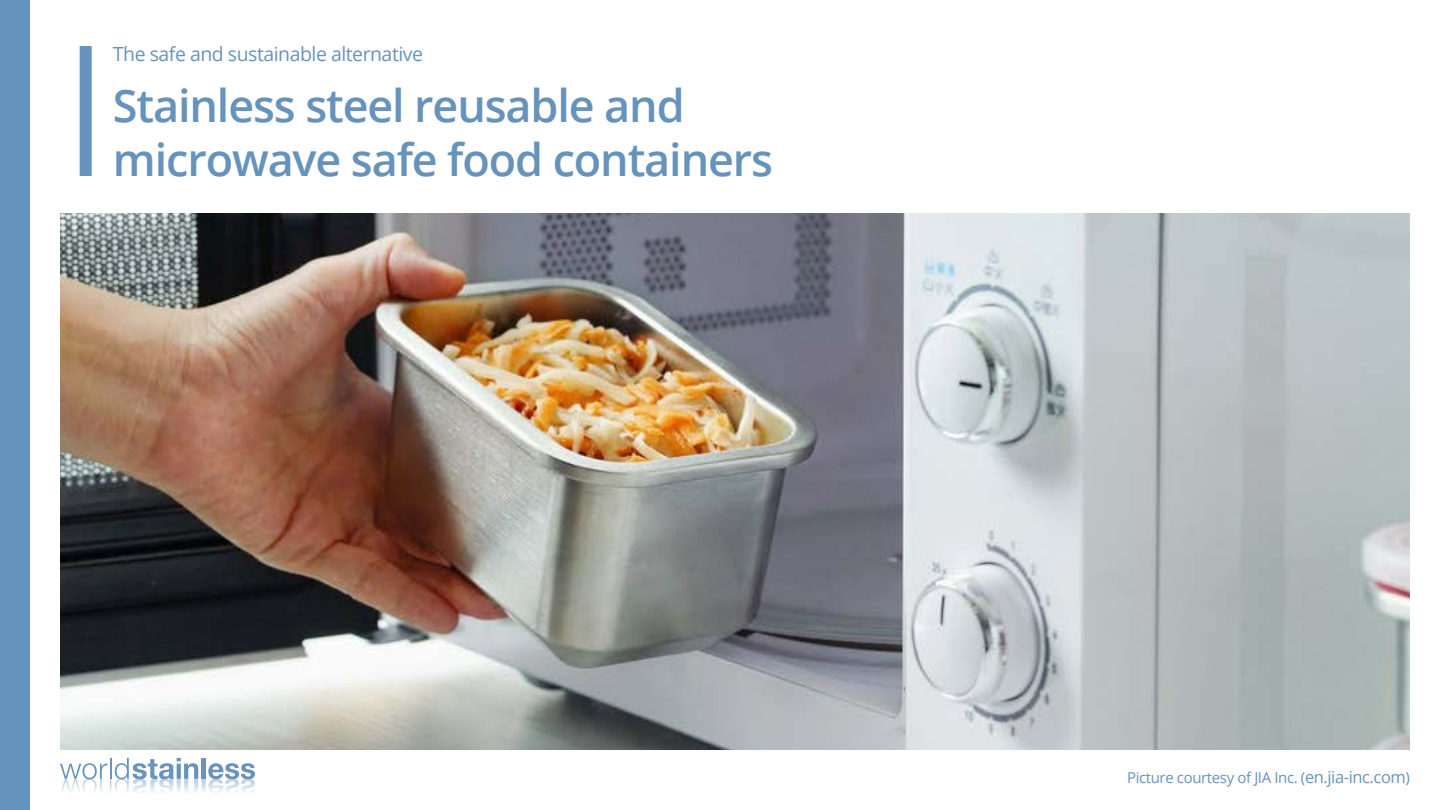
<style>
.page{position:relative;width:1440px;height:810px;background:#fff}
.page>*{position:absolute;margin:0;border:0;box-sizing:border-box;transform-origin:0 0}
.t1{font:600 45px/54px "Open Sans";letter-spacing:-.025em;color:#6693bc}
.t2{font:19.5px "Open Sans";letter-spacing:-.025em;color:#6693bc}
.t3{font:15px "Open Sans";letter-spacing:-.025em;color:#6693bc}
.s1{font-size:16.5px}
</style>
<div class="page">
<img style="left:60px;top:213px;width:1350px;height:537px">
<div style="left:0;top:0;width:30px;height:810px;background:#6693bc"></div>
<svg style="left:60px;top:758px;width:195px;height:34px"></svg>
<div style="left:80px;top:46px;width:12px;height:130px;background:#6693bc"></div>
<p class="t2" style="left:113px;top:41px;width:312px">The safe and sustainable alternative</p>
<p class="t1" style="left:113px;top:77px;width:662px">Stainless steel reusable and microwave safe food containers</p>
<p class="t3" style="left:1127px;top:767px;width:284px">Picture courtesy of JIA Inc. (<span class="s1">en.jia-inc.com</span>)</p>
</div>
